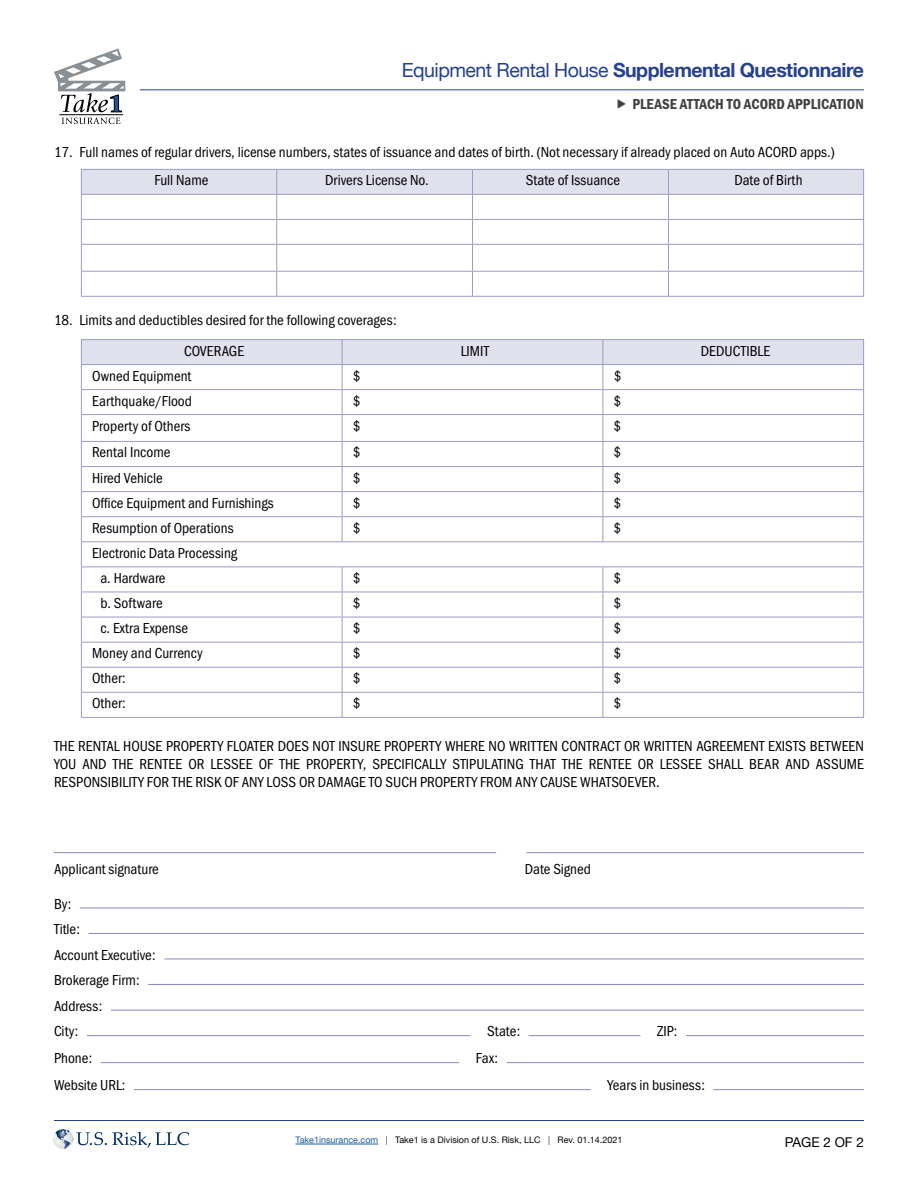
<style>
.page{position:relative;width:918px;height:1188px;background:#fff}
.page>*{position:absolute;margin:0;border:0;box-sizing:border-box;transform-origin:0 0}
.t1{font:700 19.5px "Helvetica Neue";letter-spacing:-.025em;color:#25408f}
.t2{font:15px/25.5px "Franklin Gothic URW Cond";color:#000}
.t3{font:15px "Franklin Gothic URW Con Dem";color:#414042}
.t4{font:13.5px "Helvetica Neue";color:#000}
.t5{font:9px "Helvetica Neue";color:#000}
.s1{font-weight:400}
.s2{color:#215e9e}
.s3{font-weight:300}
</style>
<div class="page">
<hr style="left:54px;top:1120px;width:810px;height:1px;background:#25408f">
<hr style="left:140px;top:89px;width:724px;height:1px;background:#25408f">
<svg style="left:54px;top:48px;width:71px;height:76px"></svg>
<svg style="left:53px;top:1129px;width:20px;height:20px"></svg>
<svg style="left:56px;top:1129px;width:133px;height:20px"></svg>
<hr style="left:296px;top:1144px;width:82px;height:1px;background:#215e9e">
<hr style="left:54px;top:852px;width:442px;height:1px;background:#8889ba">
<hr style="left:526px;top:852px;width:338px;height:1px;background:#8889ba">
<hr style="left:80px;top:908px;width:784px;height:1px;background:#8889ba">
<hr style="left:89px;top:933px;width:775px;height:1px;background:#8889ba">
<hr style="left:164px;top:959px;width:700px;height:1px;background:#8889ba">
<hr style="left:148px;top:984px;width:716px;height:1px;background:#8889ba">
<hr style="left:111px;top:1010px;width:753px;height:1px;background:#8889ba">
<hr style="left:87px;top:1035px;width:383px;height:1px;background:#8889ba">
<hr style="left:529px;top:1035px;width:111px;height:1px;background:#8889ba">
<hr style="left:686px;top:1035px;width:178px;height:1px;background:#8889ba">
<hr style="left:101px;top:1062px;width:358px;height:1px;background:#8889ba">
<hr style="left:507px;top:1062px;width:357px;height:1px;background:#8889ba">
<hr style="left:134px;top:1089px;width:457px;height:1px;background:#8889ba">
<hr style="left:713px;top:1089px;width:151px;height:1px;background:#8889ba">
<svg style="left:81px;top:169px;width:783px;height:127px"></svg>
<hr style="left:81px;top:219px;width:196px;height:1px;background:#9b9bc5">
<hr style="left:277px;top:219px;width:195px;height:1px;background:#9b9bc5">
<hr style="left:472px;top:219px;width:197px;height:1px;background:#9b9bc5">
<hr style="left:669px;top:219px;width:195px;height:1px;background:#9b9bc5">
<hr style="left:81px;top:244px;width:196px;height:1px;background:#9b9bc5">
<hr style="left:277px;top:244px;width:195px;height:1px;background:#9b9bc5">
<hr style="left:472px;top:244px;width:197px;height:1px;background:#9b9bc5">
<hr style="left:669px;top:244px;width:195px;height:1px;background:#9b9bc5">
<hr style="left:81px;top:271px;width:196px;height:1px;background:#9b9bc5">
<hr style="left:277px;top:271px;width:195px;height:1px;background:#9b9bc5">
<hr style="left:472px;top:271px;width:197px;height:1px;background:#9b9bc5">
<hr style="left:669px;top:271px;width:195px;height:1px;background:#9b9bc5">
<hr style="left:81px;top:296px;width:196px;height:1px;background:#9b9bc5">
<hr style="left:277px;top:296px;width:195px;height:1px;background:#9b9bc5">
<hr style="left:472px;top:296px;width:197px;height:1px;background:#9b9bc5">
<hr style="left:669px;top:296px;width:195px;height:1px;background:#9b9bc5">
<hr style="left:81px;top:339px;width:261px;height:1px;background:#9b9bc5">
<hr style="left:342px;top:339px;width:261px;height:1px;background:#9b9bc5">
<hr style="left:603px;top:339px;width:261px;height:1px;background:#9b9bc5">
<svg style="left:81px;top:340px;width:783px;height:377px"></svg>
<hr style="left:81px;top:389px;width:261px;height:1px;background:#9b9bc5">
<hr style="left:342px;top:389px;width:261px;height:1px;background:#9b9bc5">
<hr style="left:603px;top:389px;width:261px;height:1px;background:#9b9bc5">
<hr style="left:81px;top:414px;width:261px;height:1px;background:#9b9bc5">
<hr style="left:342px;top:414px;width:261px;height:1px;background:#9b9bc5">
<hr style="left:603px;top:414px;width:261px;height:1px;background:#9b9bc5">
<hr style="left:81px;top:441px;width:261px;height:1px;background:#9b9bc5">
<hr style="left:342px;top:441px;width:261px;height:1px;background:#9b9bc5">
<hr style="left:603px;top:441px;width:261px;height:1px;background:#9b9bc5">
<hr style="left:81px;top:466px;width:261px;height:1px;background:#9b9bc5">
<hr style="left:342px;top:466px;width:261px;height:1px;background:#9b9bc5">
<hr style="left:603px;top:466px;width:261px;height:1px;background:#9b9bc5">
<hr style="left:81px;top:491px;width:261px;height:1px;background:#9b9bc5">
<hr style="left:342px;top:491px;width:261px;height:1px;background:#9b9bc5">
<hr style="left:603px;top:491px;width:261px;height:1px;background:#9b9bc5">
<hr style="left:81px;top:516px;width:261px;height:1px;background:#9b9bc5">
<hr style="left:342px;top:516px;width:261px;height:1px;background:#9b9bc5">
<hr style="left:603px;top:516px;width:261px;height:1px;background:#9b9bc5">
<hr style="left:81px;top:541px;width:261px;height:1px;background:#9b9bc5">
<hr style="left:342px;top:541px;width:261px;height:1px;background:#9b9bc5">
<hr style="left:603px;top:541px;width:261px;height:1px;background:#9b9bc5">
<hr style="left:342px;top:566px;width:261px;height:1px;background:#9b9bc5">
<hr style="left:603px;top:566px;width:261px;height:1px;background:#9b9bc5">
<hr style="left:81px;top:592px;width:261px;height:1px;background:#9b9bc5">
<hr style="left:342px;top:592px;width:261px;height:1px;background:#9b9bc5">
<hr style="left:603px;top:592px;width:261px;height:1px;background:#9b9bc5">
<hr style="left:81px;top:617px;width:261px;height:1px;background:#9b9bc5">
<hr style="left:342px;top:617px;width:261px;height:1px;background:#9b9bc5">
<hr style="left:603px;top:617px;width:261px;height:1px;background:#9b9bc5">
<hr style="left:342px;top:642px;width:261px;height:1px;background:#9b9bc5">
<hr style="left:603px;top:642px;width:261px;height:1px;background:#9b9bc5">
<hr style="left:81px;top:667px;width:261px;height:1px;background:#9b9bc5">
<hr style="left:342px;top:667px;width:261px;height:1px;background:#9b9bc5">
<hr style="left:603px;top:667px;width:261px;height:1px;background:#9b9bc5">
<hr style="left:81px;top:692px;width:261px;height:1px;background:#9b9bc5">
<hr style="left:342px;top:692px;width:261px;height:1px;background:#9b9bc5">
<hr style="left:603px;top:692px;width:261px;height:1px;background:#9b9bc5">
<hr style="left:81px;top:717px;width:261px;height:1px;background:#9b9bc5">
<hr style="left:342px;top:717px;width:261px;height:1px;background:#9b9bc5">
<hr style="left:603px;top:717px;width:261px;height:1px;background:#9b9bc5">
<h1 class="t1" style="left:402px;top:55px;width:464px"><span class="s1">Equipment Rental House</span> Supplemental Questionnaire</h1>
<p class="t3" style="left:616px;top:94px;width:249px">▶ PLEASE ATTACH TO ACORD APPLICATION</p>
<p class="t2" style="left:54px;top:138px;width:782px">17. Full names of regular drivers, license numbers, states of issuance and dates of birth. (Not necessary if already placed on Auto ACORD apps.)</p>
<p class="t2" style="left:154px;top:167px;width:56px">Full Name</p>
<p class="t2" style="left:325px;top:167px;width:105px">Drivers License No.</p>
<p class="t2" style="left:526px;top:167px;width:96px">State of Issuance</p>
<p class="t2" style="left:734px;top:167px;width:70px">Date of Birth</p>
<p class="t2" style="left:54px;top:306px;width:344px">18. Limits and deductibles desired for the following coverages:</p>
<p class="t2" style="left:184px;top:337px;width:62px">COVERAGE</p>
<p class="t2" style="left:461px;top:337px;width:30px">LIMIT</p>
<p class="t2" style="left:701px;top:337px;width:71px">DEDUCTIBLE</p>
<p class="t2" style="left:92px;top:362px;width:101px">Owned Equipment</p>
<p class="t2" style="left:353px;top:362px;width:9px">$</p>
<p class="t2" style="left:614px;top:362px;width:9px">$</p>
<p class="t2" style="left:92px;top:387px;width:101px">Earthquake/Flood</p>
<p class="t2" style="left:353px;top:387px;width:9px">$</p>
<p class="t2" style="left:614px;top:387px;width:9px">$</p>
<p class="t2" style="left:92px;top:412px;width:100px">Property of Others</p>
<p class="t2" style="left:353px;top:412px;width:9px">$</p>
<p class="t2" style="left:614px;top:412px;width:9px">$</p>
<p class="t2" style="left:92px;top:439px;width:80px">Rental Income</p>
<p class="t2" style="left:353px;top:439px;width:9px">$</p>
<p class="t2" style="left:614px;top:439px;width:9px">$</p>
<p class="t2" style="left:92px;top:464px;width:72px">Hired Vehicle</p>
<p class="t2" style="left:353px;top:464px;width:9px">$</p>
<p class="t2" style="left:614px;top:464px;width:9px">$</p>
<p class="t2" style="left:92px;top:489px;width:183px">Office Equipment and Furnishings</p>
<p class="t2" style="left:353px;top:489px;width:9px">$</p>
<p class="t2" style="left:614px;top:489px;width:9px">$</p>
<p class="t2" style="left:92px;top:514px;width:143px">Resumption of Operations</p>
<p class="t2" style="left:353px;top:514px;width:9px">$</p>
<p class="t2" style="left:614px;top:514px;width:9px">$</p>
<p class="t2" style="left:100px;top:539px;width:138px;line-height:25px;text-indent:-8px">Electronic Data Processing a. Hardware</p>
<p class="t2" style="left:353px;top:564px;width:9px">$</p>
<p class="t2" style="left:614px;top:564px;width:9px">$</p>
<p class="t2" style="left:100px;top:589px;width:64px">b. Software</p>
<p class="t2" style="left:353px;top:589px;width:9px">$</p>
<p class="t2" style="left:614px;top:589px;width:9px">$</p>
<p class="t2" style="left:100px;top:614px;width:89px">c. Extra Expense</p>
<p class="t2" style="left:353px;top:614px;width:9px">$</p>
<p class="t2" style="left:614px;top:614px;width:9px">$</p>
<p class="t2" style="left:92px;top:639px;width:112px">Money and Currency</p>
<p class="t2" style="left:353px;top:639px;width:9px">$</p>
<p class="t2" style="left:614px;top:639px;width:9px">$</p>
<p class="t2" style="left:92px;top:664px;width:35px">Other:</p>
<p class="t2" style="left:353px;top:664px;width:9px">$</p>
<p class="t2" style="left:614px;top:664px;width:9px">$</p>
<p class="t2" style="left:92px;top:689px;width:35px">Other:</p>
<p class="t2" style="left:353px;top:689px;width:9px">$</p>
<p class="t2" style="left:613px;top:689px;width:9px">$</p>
<p class="t2" style="left:54px;top:736px;width:811px;line-height:18px;text-align:justify">THE RENTAL HOUSE PROPERTY FLOATER DOES NOT INSURE PROPERTY WHERE NO WRITTEN CONTRACT OR WRITTEN AGREEMENT EXISTS BETWEEN YOU AND THE RENTEE OR LESSEE OF THE PROPERTY, SPECIFICALLY STIPULATING THAT THE RENTEE OR LESSEE SHALL BEAR AND ASSUME RESPONSIBILITY FOR THE RISK OF ANY LOSS OR DAMAGE TO SUCH PROPERTY FROM ANY CAUSE WHATSOEVER.</p>
<p class="t2" style="left:54px;top:855px;width:106px">Applicant signature</p>
<p class="t2" style="left:525px;top:855px;width:68px">Date Signed</p>
<p class="t2" style="left:54px;top:890px;width:103px">By:<br>Title:<br>Account Executive:<br>Brokerage Firm:<br>Address:<br>City:</p>
<p class="t2" style="left:487px;top:1017px;width:35px">State:</p>
<p class="t2" style="left:657px;top:1017px;width:22px">ZIP:</p>
<p class="t2" style="left:54px;top:1044px;width:40px">Phone:</p>
<p class="t2" style="left:476px;top:1044px;width:24px">Fax:</p>
<p class="t2" style="left:54px;top:1071px;width:73px">Website URL:</p>
<p class="t2" style="left:608px;top:1071px;width:99px">Years in business:</p>
<p class="t5" style="left:296px;top:1133px;width:328px"><span class="s2">Take1insurance.com</span> <span class="s3">|</span> Take1 is a Division of U.S. Risk, LLC <span class="s3">|</span> Rev. 01.14.2021</p>
<p class="t4" style="left:785px;top:1132px;width:81px">PAGE 2 OF 2</p>
</div>
